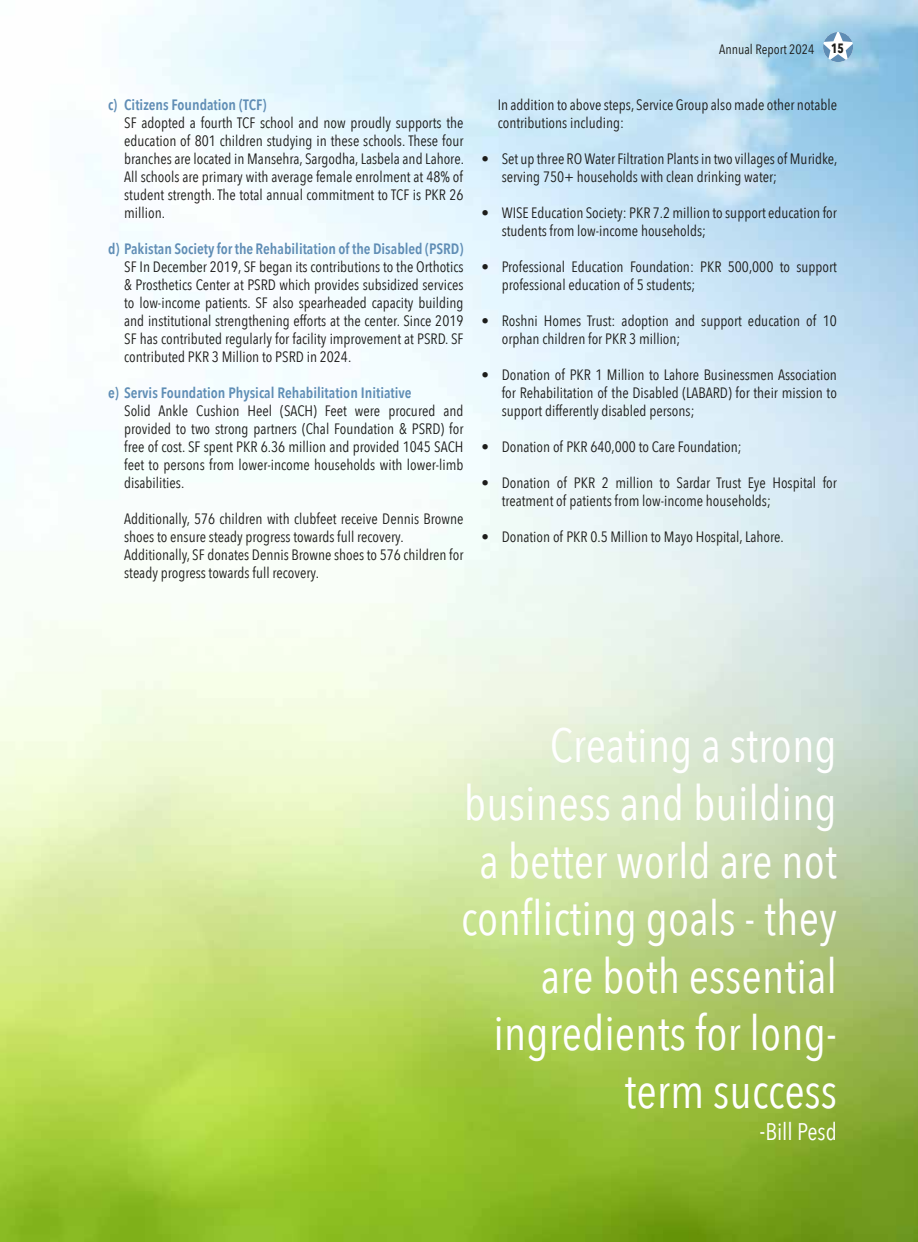
<style>
.page{position:relative;width:918px;height:1242px;background:#fff}
.page>*{position:absolute;margin:0;border:0;box-sizing:border-box;transform-origin:0 0}
.t1{font:48px/57.6px "Avenir Next Condensed";color:#fff;text-align:right}
.t2{font:24px "Avenir Next Condensed";color:#fff}
.t3{font:15px/18px "Avenir Next Condensed";color:#1d1d1b}
.t4{font:600 15px "Avenir Next Condensed";color:#5f8db5}
.t5{font:13.5px "Avenir Next Condensed";color:#1d1d1b}
.s1{font-weight:700}
.s2{font-size:26.4px}
</style>
<div class="page">
<img style="left:0;top:0;width:918px;height:1242px">
<svg style="left:823px;top:32px;width:30px;height:30px"></svg>
<p class="t4" style="left:108px;top:95px;width:160px">c) Citizens Foundation (TCF)</p>
<p class="t3" style="left:124px;top:113px;width:341px;text-align:justify">SF adopted a fourth TCF school and now proudly supports the education of 801 children studying in these schools. These four branches are located in Mansehra, Sargodha, Lasbela and Lahore.<br>All schools are primary with average female enrolment at 48% of student strength. The total annual commitment to TCF is PKR 26 million.</p>
<p class="t4" style="left:108px;top:239px;width:357px">d) Pakistan Society for the Rehabilitation of the Disabled (PSRD)</p>
<p class="t3" style="left:124px;top:257px;width:341px;text-align:justify">SF In December 2019, SF began its contributions to the Orthotics &amp; Prosthetics Center at PSRD which provides subsidized services to low-income patients. SF also spearheaded capacity building and institutional strengthening efforts at the center. Since 2019<br>SF has contributed regularly for facility improvement at PSRD. SF contributed PKR 3 Million to PSRD in 2024.</p>
<p class="t4" style="left:108px;top:383px;width:305px">e) Servis Foundation Physical Rehabilitation Initiative</p>
<p class="t3" style="left:124px;top:401px;width:341px;text-align:justify">Solid Ankle Cushion Heel (SACH) Feet were procured and provided to two strong partners (Chal Foundation &amp; PSRD) for free of cost. SF spent PKR 6.36 million and provided 1045 SACH feet to persons from lower-income households with lower-limb disabilities.</p>
<p class="t3" style="left:124px;top:509px;width:341px">Additionally, 576 children with clubfeet receive Dennis Browne shoes to ensure steady progress towards full recovery.<br>Additionally, SF donates Dennis Browne shoes to 576 children for steady progress towards full recovery.</p>
<p class="t5" style="left:719px;top:38px;width:126px">Annual Report 2024 <span class="s1">15</span></p>
<p class="t3" style="left:498px;top:95px;width:341px">In addition to above steps, Service Group also made other notable contributions including:</p>
<p class="t3" style="left:502px;top:149px;width:337px;text-indent:-20px">• Set up three RO Water Filtration Plants in two villages of Muridke, serving 750+ households with clean drinking water;</p>
<p class="t3" style="left:502px;top:203px;width:337px;text-indent:-20px">• WISE Education Society: PKR 7.2 million to support education for students from low-income households;</p>
<p class="t3" style="left:502px;top:257px;width:337px;text-indent:-20px">• Professional Education Foundation: PKR 500,000 to support professional education of 5 students;</p>
<p class="t3" style="left:502px;top:311px;width:337px;text-indent:-20px">• Roshni Homes Trust: adoption and support education of 10 orphan children for PKR 3 million;</p>
<p class="t3" style="left:502px;top:365px;width:337px;text-align:justify;text-indent:-20px">• Donation of PKR 1 Million to Lahore Businessmen Association for Rehabilitation of the Disabled (LABARD) for their mission to support differently disabled persons;</p>
<p class="t3" style="left:482px;top:437px;width:262px">• Donation of PKR 640,000 to Care Foundation;</p>
<p class="t3" style="left:502px;top:473px;width:337px;text-indent:-20px">• Donation of PKR 2 million to Sardar Trust Eye Hospital for treatment of patients from low-income households;</p>
<p class="t3" style="left:482px;top:527px;width:304px">• Donation of PKR 0.5 Million to Mayo Hospital, Lahore.</p>
<h1 class="t1" style="left:461px;top:714px;width:377px">Creating a strong business and building a better world are not conflicting goals - they are both essential ingredients for long&shy;term success</h1>
<h2 class="t2" style="left:759px;top:1111px;width:79px"><span class="s2">-</span>Bill Pesd</h2>
</div>
